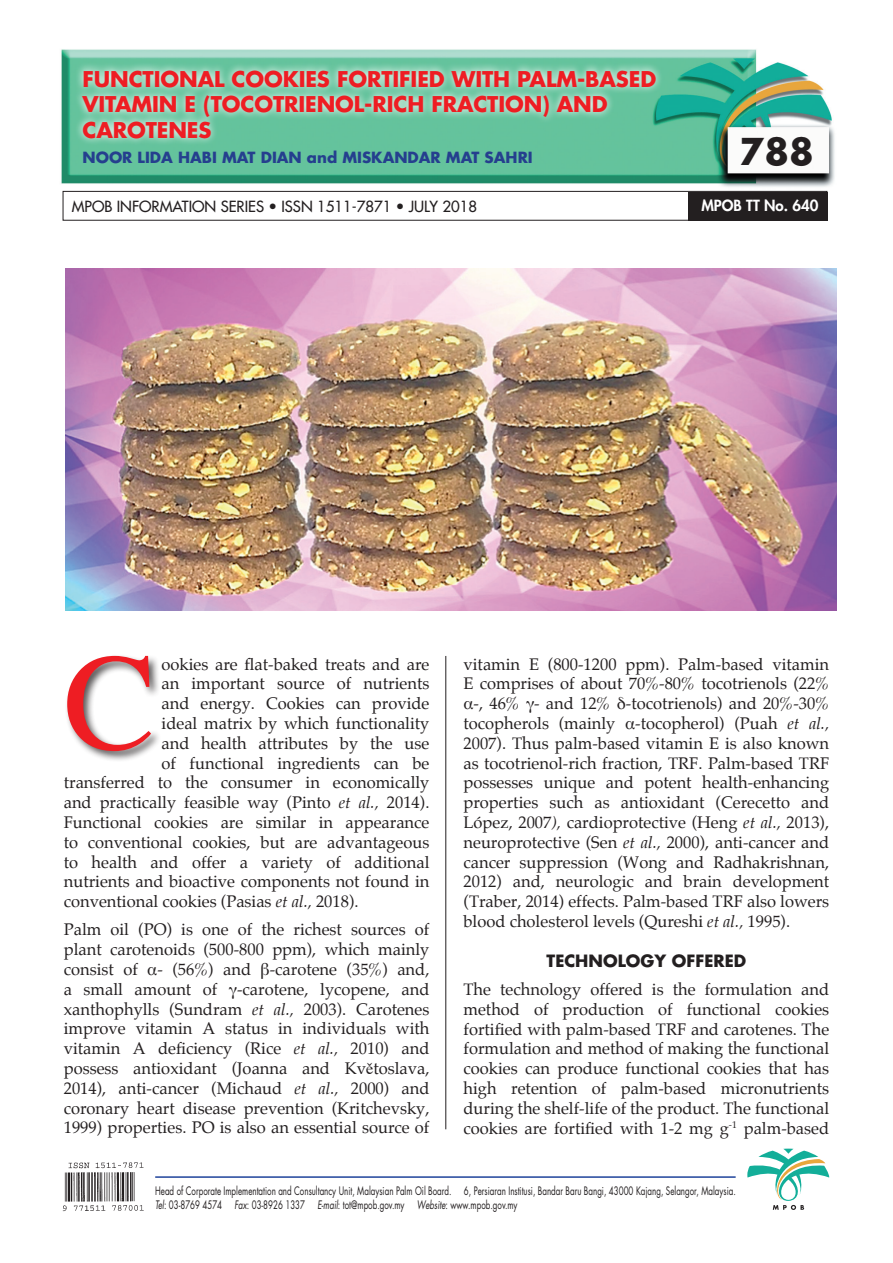
<style>
.page{position:relative;width:893px;height:1263px;background:#fff}
.page>*{position:absolute;margin:0;border:0;box-sizing:border-box;transform-origin:0 0}
.t1{font:138px "Times";color:#ee1d23}
.t2{font:700 36px "Futura";color:#231f20}
.t3{font:700 21.15px/25.3px "Futura";letter-spacing:-.005em;color:#ee1d23}
.t4{font:16.5px/19.8px "Palatino";color:#231f20;text-align:justify}
.t5{font:700 16.5px "Futura";color:#231f20}
.t6{font:15px "Futura";color:#231f20}
.t7{font:700 15px "Futura";color:#253f8e}
.t8{font:800 15px "Futura";color:#fff}
.t9{font:11.4px/13.6px "Futura";color:#231f20;scale:.7 1}
.s1{font-style:italic}
.s2{font-family:"Times"}
</style>
<div class="page">
<img style="left:61px;top:49px;width:774px;height:146px">
<div style="left:63px;top:191px;width:764px;height:30px;border:1px solid #231f20"></div>
<div style="left:688px;top:192px;width:140px;height:28px;background:#231f20"></div>
<svg style="left:75px;top:62px;width:588px;height:84px;background:#87d0b2"></svg>
<img style="left:62px;top:1162px;width:82px;height:50px">
<svg style="left:747px;top:1148px;width:82px;height:62px"></svg>
<hr style="left:155px;top:1176px;width:581px;height:2px;background:#1f439b">
<hr style="left:445px;top:656px;width:1px;height:473px;background:#231f20">
<div style="left:65px;top:654px;width:97px;height:108px;background:#231f20;opacity:.75"></div>
<img style="left:65px;top:268px;width:771px;height:343px">
<p class="t3" style="left:82px;top:66px;width:575px">FUNCTIONAL COOKIES FORTIFIED WITH PALM-BASED<br>VITAMIN E (TOCOTRIENOL-RICH FRACTION) AND<br>CAROTENES</p>
<p class="t7" style="left:82px;top:147px;width:452px">NOOR LIDA HABI MAT DIAN and MISKANDAR MAT SAHRI</p>
<h2 class="t2" style="left:740px;top:126px;width:76px">788</h2>
<p class="t6" style="left:72px;top:197px;width:407px">MPOB INFORMATION SERIES • ISSN 1511-7871 • JULY 2018</p>
<p class="t8" style="left:701px;top:195px;width:118px">MPOB TT No. 640</p>
<h1 class="t1" style="left:64px;top:573px;width:94px">C</h1>
<p class="t4" style="left:162px;top:654px;width:269px">ookies are flat-baked treats and are</p>
<p class="t4" style="left:162px;top:674px;width:269px">an important source of nutrients</p>
<p class="t4" style="left:162px;top:694px;width:269px">and energy. Cookies can provide</p>
<p class="t4" style="left:162px;top:714px;width:269px">ideal matrix by which functionality</p>
<p class="t4" style="left:162px;top:733px;width:269px">and health attributes by the use</p>
<p class="t4" style="left:162px;top:753px;width:269px">of functional ingredients can be</p>
<p class="t4" style="left:64px;top:773px;width:367px">transferred to the consumer in economically</p>
<p class="t4" style="left:64px;top:793px;width:367px">and practically feasible way (Pinto <span class="s1">et al.,</span> 2014).</p>
<p class="t4" style="left:64px;top:813px;width:367px">Functional cookies are similar in appearance</p>
<p class="t4" style="left:64px;top:832px;width:367px">to conventional cookies, but are advantageous</p>
<p class="t4" style="left:64px;top:852px;width:367px">to health and offer a variety of additional</p>
<p class="t4" style="left:64px;top:872px;width:367px">nutrients and bioactive components not found in</p>
<p class="t4" style="left:64px;top:892px;width:296px">conventional cookies (Pasias <span class="s1">et al.,</span> 2018).</p>
<p class="t4" style="left:64px;top:920px;width:367px">Palm oil (PO) is one of the richest sources of plant carotenoids (500-800 ppm), which mainly consist of <span class="s2">α</span>- (56%) and <span class="s2">β</span>-carotene (35%) and, a small amount of <span class="s2">γ</span>-carotene, lycopene, and xanthophylls (Sundram <span class="s1">et al.,</span> 2003). Carotenes improve vitamin A status in individuals with vitamin A deficiency (Rice <span class="s1">et al.,</span> 2010) and possess antioxidant (Joanna and Kv<span class="s2">ě</span>toslava, 2014), anti-cancer (Michaud <span class="s1">et al.,</span> 2000) and coronary heart disease prevention (Kritchevsky, 1999) properties. PO is also an essential source of</p>
<p class="t4" style="left:463px;top:654px;width:367px">vitamin E (800-1200 ppm). Palm-based vitamin E comprises of about 70%-80% tocotrienols (22% <span class="s2">α</span>-, 46% <span class="s2">γ</span>- and 12% <span class="s2">δ</span>-tocotrienols) and 20%-30% tocopherols (mainly <span class="s2">α</span>-tocopherol) (Puah <span class="s1">et al., </span>2007). Thus palm-based vitamin E is also known as tocotrienol-rich fraction, TRF. Palm-based TRF possesses unique and potent health-enhancing properties such as antioxidant (Cerecetto and López, 2007<span class="s1">),</span> cardioprotective (Heng <span class="s1">et al.,</span> 2013), neuroprotective (Sen <span class="s1">et al.,</span> 2000), anti-cancer and cancer suppression (Wong and Radhakrishnan, 2012) and, neurologic and brain development (Traber, 2014) effects. Palm-based TRF also lowers blood cholesterol levels (Qureshi <span class="s1">et al.,</span> 1995).</p>
<p class="t5" style="left:547px;top:949px;width:201px">TECHNOLOGY OFFERED</p>
<p class="t4" style="left:463px;top:980px;width:367px">The technology offered is the formulation and method of production of functional cookies fortified with palm-based TRF and carotenes. The formulation and method of making the functional cookies can produce functional cookies that has high retention of palm-based micronutrients during the shelf-life of the product. The functional cookies are fortified with 1-2 mg g<sup>-1</sup> palm-based</p>
<p class="t9" style="left:155px;top:1184px;width:831px">Head of Corporate Implementation and Consultancy Unit, Malaysian Palm Oil Board. 6, Persiaran Institusi, Bandar Baru Bangi, 43000 Kajang, Selangor, Malaysia.<br><span class="s1">Tel</span>: 03-8769 4574 <span class="s1">Fax</span>: 03-8926 1337 <span class="s1">E-mail</span>: tot@mpob.gov.my <span class="s1">Website</span>: www.mpob.gov.my</p>
</div>
